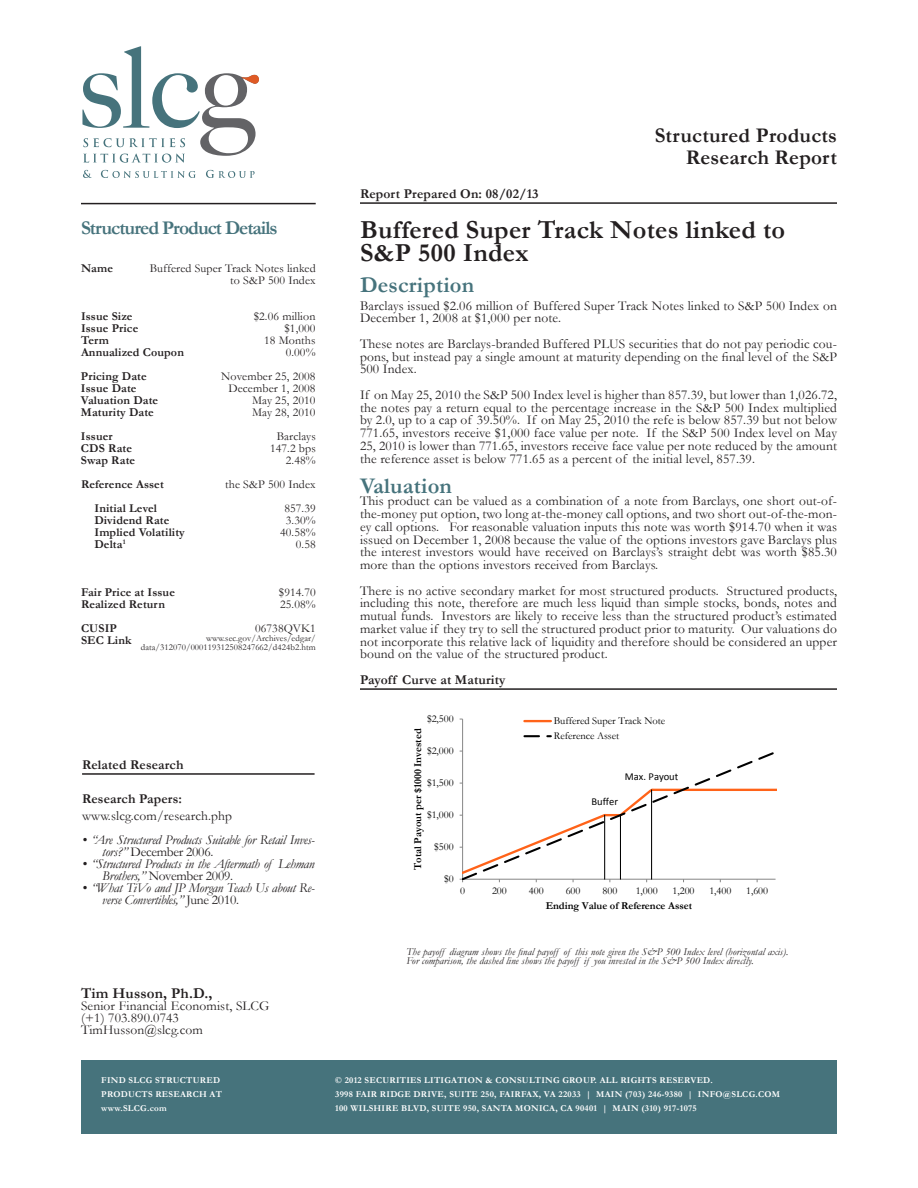
<style>
.page{position:relative;width:918px;height:1188px;background:#fff}
.page>*{position:absolute;margin:0;border:0;box-sizing:border-box;transform-origin:0 0}
.t1{font:700 26.25px/22.5px "Garamond";letter-spacing:.01em;color:#231f20}
.t2{font:700 22.5px "Garamond";letter-spacing:.01em;color:#46737c}
.t3{font:700 21px/22.5px "Garamond";letter-spacing:.01em;color:#231f20;text-align:right}
.t4{font:700 19.5px "Garamond";letter-spacing:-.05em;color:#46737c}
.t5{font:700 15px "Garamond";letter-spacing:.01em;color:#231f20}
.t6{font:13.5px/12.8px "Garamond";letter-spacing:.01em;color:#231f20;text-align:justify}
.t7{font:italic 13.5px/12px "Garamond";letter-spacing:-.02em;color:#231f20}
.t8{font:700 13.5px "Garamond";letter-spacing:.01em;color:#231f20}
.t9{font:700 12px/12px "Garamond";letter-spacing:.01em;color:#231f20}
.t10{font:12px/12px "Garamond";letter-spacing:.01em;color:#231f20;text-align:right}
.t11{font:italic 10.5px/9.8px "Garamond";letter-spacing:.01em;color:#231f20}
.t12{font:10.5px/15.1px "Garamond";letter-spacing:-.005em;color:#000}
.t13{font:700 10.5px "Garamond";color:#000}
.t14{font:10.5px "Calibri";letter-spacing:-.005em;color:#000}
.t15{font:700 9px/14.2px "Garamond";letter-spacing:.03em;color:#fff}
.t16{font:9px/9px "Garamond";letter-spacing:.01em;color:#231f20;text-align:right}
.s1{font-style:normal}
</style>
<div class="page">
<hr style="left:360px;top:202px;width:477px;height:2px;background:#231f20">
<hr style="left:360px;top:688px;width:477px;height:2px;background:#231f20">
<hr style="left:462px;top:719px;width:1px;height:160px;background:#868686">
<svg style="left:460px;top:748px;width:316px;height:134px"></svg>
<hr style="left:620px;top:815px;width:1px;height:64px;background:#000">
<hr style="left:604px;top:815px;width:1px;height:64px;background:#000">
<hr style="left:651px;top:790px;width:1px;height:89px;background:#000">
<hr style="left:524px;top:720px;width:27px;height:2px;background:#ff6319">
<svg style="left:524px;top:735px;width:27px;height:2px"></svg>
<hr style="left:81px;top:203px;width:235px;height:1px;background:#231f20">
<div style="left:81px;top:1061px;width:234px;height:73px;background:#46737c"></div>
<div style="left:315px;top:1061px;width:522px;height:73px;background:#46737c"></div>
<hr style="left:82px;top:773px;width:233px;height:2px;background:#231f20">
<svg style="left:83px;top:170px;width:9px;height:8px"></svg>
<svg style="left:101px;top:170px;width:95px;height:8px"></svg>
<svg style="left:206px;top:170px;width:49px;height:8px"></svg>
<svg style="left:82px;top:46px;width:177px;height:117px"></svg>
<h3 class="t4" style="left:81px;top:215px;width:198px">Structured Product Details</h3>
<p class="t9" style="left:81px;top:263px;width:33px">Name</p>
<p class="t10" style="left:150px;top:262px;width:168px">Buffered Super Track Notes linked to S&amp;P 500 Index</p>
<p class="t10" style="left:254px;top:310px;width:63px">$2.06 million $1,000<br>18 Months<br>0.00%</p>
<p class="t10" style="left:221px;top:370px;width:96px">November 25, 2008<br>December 1, 2008<br>May 25, 2010<br>May 28, 2010</p>
<p class="t9" style="left:81px;top:310px;width:104px">Issue Size<br>Issue Price<br>Term<br>Annualized Coupon</p>
<p class="t9" style="left:81px;top:370px;width:79px">Pricing Date<br>Issue Date<br>Valuation Date<br>Maturity Date</p>
<p class="t9" style="left:81px;top:430px;width:56px">Issuer<br>CDS Rate<br>Swap Rate</p>
<p class="t10" style="left:270px;top:430px;width:47px">Barclays<br>147.2 bps<br>2.48%</p>
<p class="t9" style="left:94px;top:502px;width:92px">Initial Level<br>Dividend Rate<br>Implied Volatility<br>Delta<sup>1</sup></p>
<p class="t10" style="left:280px;top:502px;width:37px">857.39<br>3.30%<br>40.58%<br>0.58</p>
<p class="t9" style="left:81px;top:479px;width:84px">Reference Asset</p>
<p class="t10" style="left:225px;top:478px;width:92px">the S&amp;P 500 Index</p>
<p class="t10" style="left:279px;top:586px;width:38px;text-align:left">$914.70<br>25.08%</p>
<p class="t10" style="left:255px;top:622px;width:62px">06738QVK1</p>
<p class="t16" style="left:141px;top:633px;width:176px">www.sec.gov/Archives/edgar/ data/312070/000119312508247662/d424b2.htm</p>
<p class="t9" style="left:81px;top:586px;width:95px">Fair Price at Issue<br>Realized Return</p>
<p class="t9" style="left:81px;top:622px;width:52px">CUSIP<br>SEC Link</p>
<p class="t8" style="left:82px;top:755px;width:103px">Related Research</p>
<p class="t8" style="left:82px;top:790px;width:102px">Research Papers:</p>
<p class="t6" style="left:82px;top:809px;width:151px">www.slcg.com/research.php</p>
<p class="t7" style="left:102px;top:833px;width:214px;text-indent:-20px">• “Are Structured Products Suitable for Retail Inves&shy;tors?” <span class="s1">December 2006.</span></p>
<p class="t7" style="left:102px;top:857px;width:214px;text-indent:-20px">• “Structured Products in the Aftermath of Lehman<br>Brothers,” <span class="s1">November 2009.</span></p>
<p class="t7" style="left:102px;top:881px;width:214px;text-indent:-20px">• “What TiVo and JP Morgan Teach Us about Re&shy;verse Convertibles,” <span class="s1">June 2010.</span></p>
<h3 class="t3" style="left:655px;top:124px;width:184px">Structured Products<br>Research Report</h3>
<p class="t8" style="left:360px;top:184px;width:180px">Report Prepared On: 08/02/13</p>
<h1 class="t1" style="left:360px;top:219px;width:427px">Buffered Super Track Notes linked to<br>S&amp;P 500 Index</h1>
<h2 class="t2" style="left:360px;top:270px;width:116px">Description</h2>
<p class="t6" style="left:360px;top:299px;width:478px">Barclays issued $2.06 million of Buffered Super Track Notes linked to S&amp;P 500 Index on<br>December 1, 2008 at $1,000 per note.</p>
<p class="t6" style="left:360px;top:337px;width:478px">These notes are Barclays-branded Buffered PLUS securities that do not pay periodic cou&shy;pons, but instead pay a single amount at maturity depending on the final level of the S&amp;P 500 Index.</p>
<p class="t6" style="left:360px;top:388px;width:479px">If on May 25, 2010 the S&amp;P 500 Index level is higher than 857.39, but lower than 1,026.72, the notes pay a return equal to the percentage increase in the S&amp;P 500 Index multiplied by 2.0, up to a cap of 39.50%. If on May 25, 2010 the refe is below 857.39 but not below 771.65, investors receive $1,000 face value per note. If the S&amp;P 500 Index level on May 25, 2010 is lower than 771.65, investors receive face value per note reduced by the amount the reference asset is below 771.65 as a percent of the initial level, 857.39.</p>
<h2 class="t2" style="left:360px;top:470px;width:94px">Valuation</h2>
<p class="t6" style="left:360px;top:494px;width:479px">This product can be valued as a combination of a note from Barclays, one short out-of&shy;the-money put option, two long at-the-money call options, and two short out-of-the-mon&shy;ey call options. For reasonable valuation inputs this note was worth $914.70 when it was issued on December 1, 2008 because the value of the options investors gave Barclays plus the interest investors would have received on Barclays’s straight debt was worth $85.30 more than the options investors received from Barclays.</p>
<p class="t6" style="left:360px;top:584px;width:479px">There is no active secondary market for most structured products. Structured products, including this note, therefore are much less liquid than simple stocks, bonds, notes and mutual funds. Investors are likely to receive less than the structured product’s estimated market value if they try to sell the structured product prior to maturity. Our valuations do not incorporate this relative lack of liquidity and therefore should be considered an upper bound on the value of the structured product.</p>
<p class="t8" style="left:360px;top:670px;width:147px">Payoff Curve at Maturity</p>
<p class="t12" style="left:427px;top:711px;width:28px">$2,500</p>
<p class="t13" style="left:411px;top:870px;width:143px;rotate:-90deg">Total Payout per $1000 Invested</p>
<p class="t12" style="left:427px;top:743px;width:28px">$2,000</p>
<p class="t12" style="left:427px;top:775px;width:28px">$1,500</p>
<p class="t12" style="left:427px;top:807px;width:28px">$1,000</p>
<p class="t12" style="left:434px;top:839px;width:21px">$500</p>
<p class="t12" style="left:444px;top:871px;width:11px">$0</p>
<p class="t12" style="left:554px;top:713px;width:113px">Buffered Super Track Note<br>Reference Asset</p>
<p class="t14" style="left:625px;top:770px;width:55px">Max. Payout</p>
<p class="t14" style="left:592px;top:795px;width:28px">Buffer</p>
<p class="t12" style="left:460px;top:883px;width:6px">0</p>
<p class="t12" style="left:492px;top:883px;width:16px">200</p>
<p class="t12" style="left:529px;top:883px;width:16px">400</p>
<p class="t12" style="left:566px;top:883px;width:16px">600</p>
<p class="t12" style="left:603px;top:883px;width:16px">800</p>
<p class="t12" style="left:636px;top:883px;width:23px">1,000</p>
<p class="t12" style="left:673px;top:883px;width:23px">1,200</p>
<p class="t12" style="left:709px;top:883px;width:23px">1,400</p>
<p class="t12" style="left:746px;top:883px;width:23px">1,600</p>
<p class="t13" style="left:546px;top:899px;width:148px">Ending Value of Reference Asset</p>
<p class="t11" style="left:406px;top:946px;width:383px">The payoff diagram shows the final payoff of this note given the S&amp;P 500 Index level (horizontal axis).<br>For comparison, the dashed line shows the payoff if you invested in the S&amp;P 500 Index directly.</p>
<p class="t5" style="left:81px;top:983px;width:133px">Tim Husson, Ph.D.,</p>
<p class="t6" style="left:81px;top:999px;width:190px;line-height:12px;text-align:left">Senior Financial Economist, SLCG (+1) 703.890.0743<br>TimHusson@slcg.com</p>
<p class="t15" style="left:101px;top:1073px;width:122px">FIND SLCG STRUCTURED<br>PRODUCTS RESEARCH AT www.SLCG.com</p>
<p class="t15" style="left:335px;top:1073px;width:446px">© 2012 SECURITIES LITIGATION &amp; CONSULTING GROUP. ALL RIGHTS RESERVED.<br>3998 FAIR RIDGE DRIVE, SUITE 250, FAIRFAX, VA 22033 | MAIN (703) 246-9380 | INFO@SLCG.COM<br>100 WILSHIRE BLVD, SUITE 950, SANTA MONICA, CA 90401 | MAIN (310) 917-1075</p>
</div>
